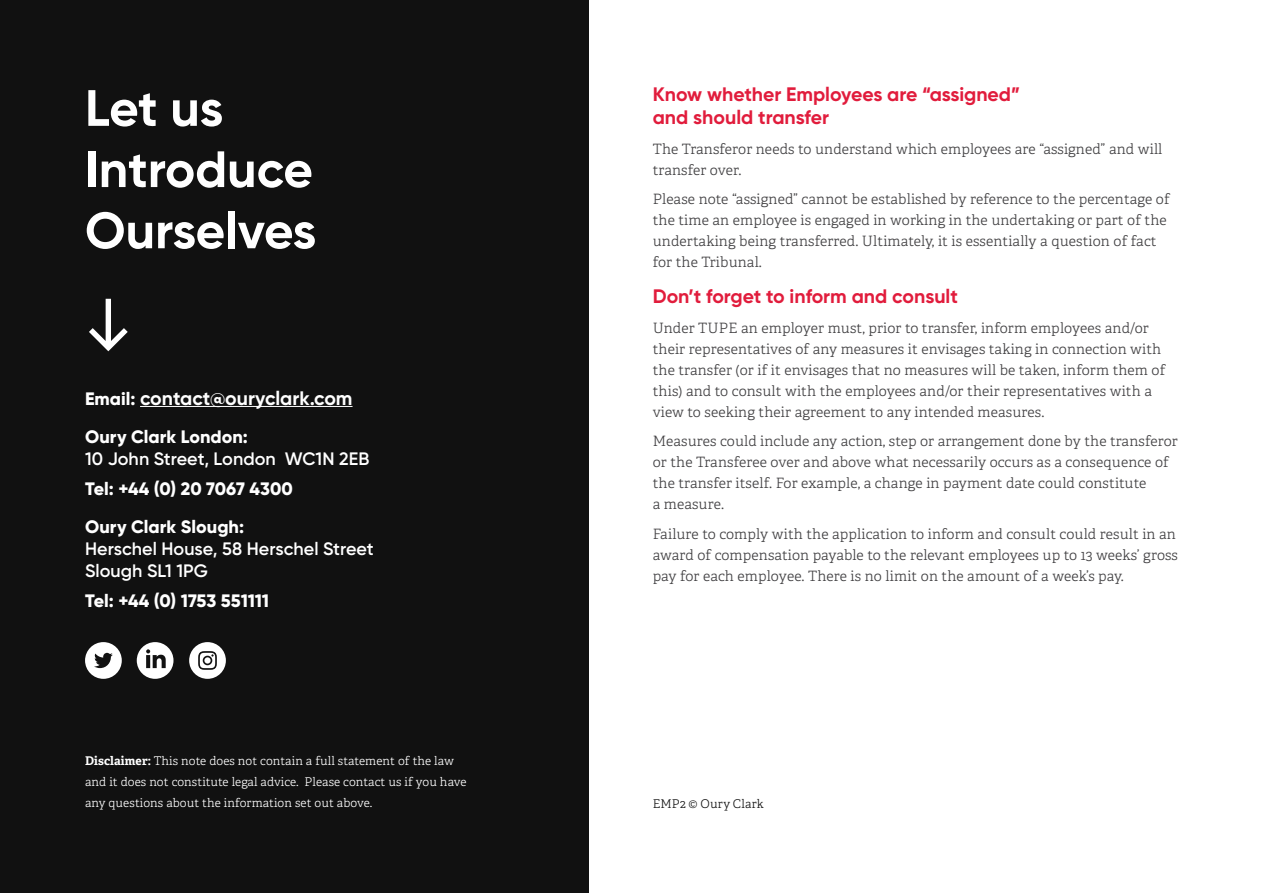
<style>
.page{position:relative;width:1263px;height:893px;background:#fff}
.page>*{position:absolute;margin:0;border:0;box-sizing:border-box;transform-origin:0 0}
.t1{font:700 51px/61.2px "Gilroy";color:#fff}
.t2{font:700 19.5px/23.4px "Gilroy";color:#e11c3c}
.t3{font:700 19.5px "Gilroy";color:#fff}
.t4{font:800 18px/38.5px "Gilroy";letter-spacing:.005em;color:#fff}
.t5{font:600 18px/21.6px "Gilroy";color:#fff}
.t6{font:300 14.25px/21px "Adelle";letter-spacing:.01em;color:#414042}
.t7{font:300 12px/21px "Adelle";letter-spacing:.01em;color:#fff}
.t8{font:300 12px "Adelle";letter-spacing:.02em;color:#111}
.s1{font-weight:800;font-size:18px}
.s2{font-weight:700}
</style>
<div class="page">
<div style="left:0;top:0;width:589px;height:893px;background:#111"></div>
<hr style="left:140px;top:406px;width:212px;height:1px;background:#fff">
<svg style="left:89px;top:299px;width:39px;height:52px"></svg>
<svg style="left:85px;top:642px;width:37px;height:37px"></svg>
<svg style="left:137px;top:642px;width:36px;height:37px"></svg>
<svg style="left:189px;top:642px;width:37px;height:37px"></svg>
<svg style="left:204px;top:657px;width:7px;height:7px"></svg>
<h1 class="t1" style="left:85px;top:77px;width:233px">Let us<br>Introduce<br>Ourselves</h1>
<h2 class="t3" style="left:85px;top:385px;width:269px"><span class="s1">Email:</span> contact@ouryclark.com</h2>
<p class="t4" style="left:85px;top:417px;width:164px">Oury Clark London:</p>
<p class="t5" style="left:85px;top:447px;width:286px">10 John Street, London WC1N 2EB</p>
<p class="t4" style="left:85px;top:469px;width:209px">Tel: +44 (0) 20 7067 4300<br>Oury Clark Slough:</p>
<p class="t5" style="left:85px;top:538px;width:290px">Herschel House, 58 Herschel Street<br>Slough SL1 1PG</p>
<p class="t4" style="left:85px;top:581px;width:186px">Tel: +44 (0) 1753 551111</p>
<p class="t7" style="left:85px;top:750px;width:383px"><span class="s2">Disclaimer:</span> This note does not contain a full statement of the law and it does not constitute legal advice. Please contact us if you have any questions about the information set out above.</p>
<h2 class="t2" style="left:653px;top:82px;width:369px">Know whether Employees are “assigned” and should transfer</h2>
<p class="t6" style="left:653px;top:138px;width:511px">The Transferor needs to understand which employees are “assigned” and will transfer over.</p>
<p class="t6" style="left:653px;top:189px;width:518px">Please note “assigned” cannot be established by reference to the percentage of the time an employee is engaged in working in the undertaking or part of the undertaking being transferred. Ultimately, it is essentially a question of fact for the Tribunal.</p>
<h2 class="t2" style="left:653px;top:285px;width:307px">Don’t forget to inform and consult</h2>
<p class="t6" style="left:653px;top:317px;width:514px">Under TUPE an employer must, prior to transfer, inform employees and/or their representatives of any measures it envisages taking in connection with the transfer (or if it envisages that no measures will be taken, inform them of this) and to consult with the employees and/or their representatives with a view to seeking their agreement to any intended measures.</p>
<p class="t6" style="left:653px;top:431px;width:527px">Measures could include any action, step or arrangement done by the transferor or the Transferee over and above what necessarily occurs as a consequence of the transfer itself. For example, a change in payment date could constitute<br>a measure.</p>
<p class="t6" style="left:653px;top:523px;width:527px">Failure to comply with the application to inform and consult could result in an award of compensation payable to the relevant employees up to 13 weeks’ gross pay for each employee. There is no limit on the amount of a week’s pay.</p>
<p class="t8" style="left:653px;top:796px;width:112px">EMP2 © Oury Clark</p>
</div>
